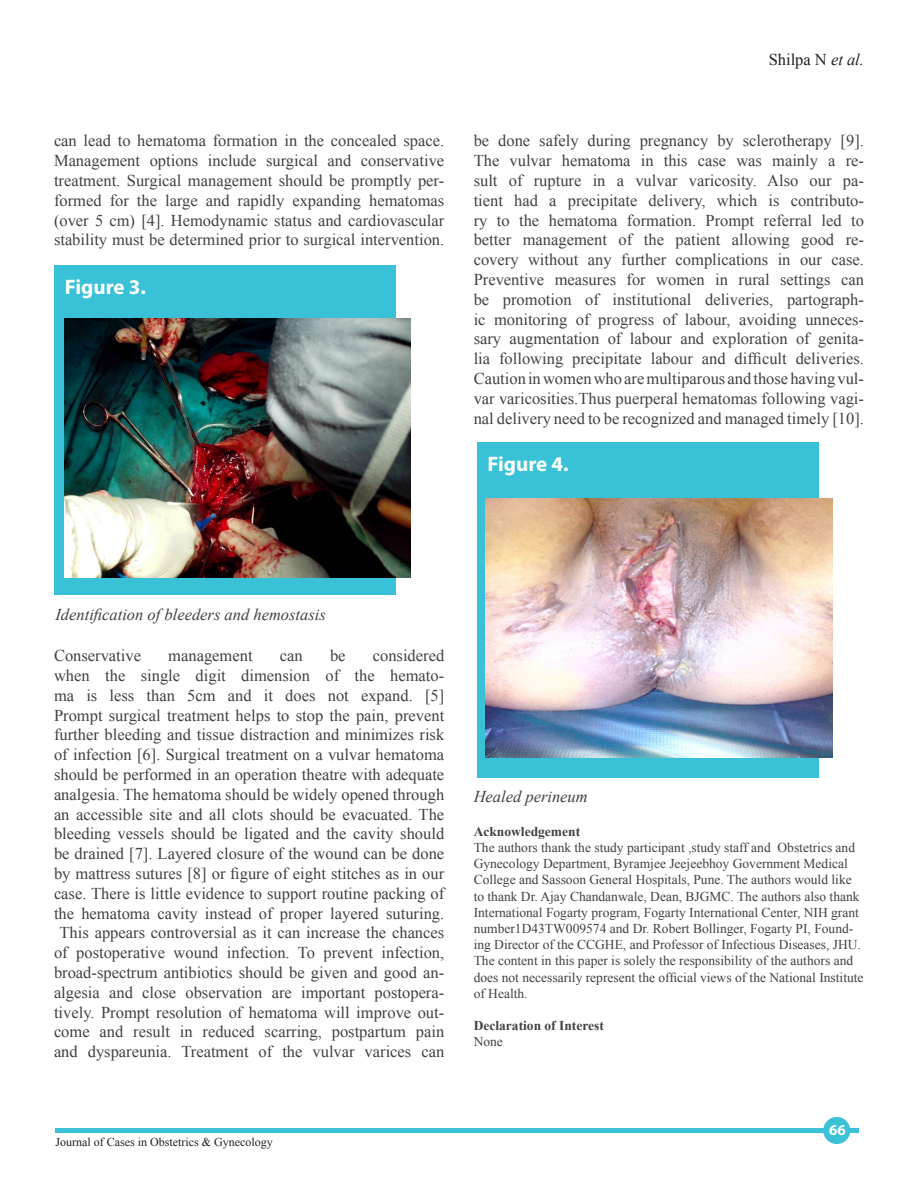
<style>
.page{position:relative;width:918px;height:1188px;background:#fff}
.page>*{position:absolute;margin:0;border:0;box-sizing:border-box;transform-origin:0 0}
.t1{font:700 21px "Myriad Pro";color:#fff}
.t2{font:16.5px/19.8px "Times New Roman";color:#414042;text-align:justify}
.t3{font:italic 16.5px "Times New Roman";color:#414042}
.t4{font:16.5px "Times New Roman";color:#231f20}
.t5{font:700 15px "Myriad Pro";color:#fff}
.t6{font:13.5px/16.2px "Times New Roman";color:#414042}
.t7{font:700 13.5px "Times New Roman";color:#414042}
.t8{font:12px "Times New Roman";color:#231f20}
.s1{font-style:italic}
</style>
<div class="page">
<div style="left:56px;top:1128px;width:804px;height:5px;background:#3cc2d7"></div>
<div style="left:823px;top:1117px;width:27px;height:27px;background:#3cc2d7;border-radius:50%"></div>
<div style="left:54px;top:266px;width:342px;height:330px;background:#39c2d7"></div>
<img style="left:65px;top:318px;width:346px;height:260px">
<div style="left:477px;top:442px;width:342px;height:336px;background:#39c2d7"></div>
<img style="left:486px;top:498px;width:346px;height:259px">
<p class="t2" style="left:54px;top:131px;width:392px">can lead to hematoma formation in the concealed space.</p>
<p class="t2" style="left:54px;top:151px;width:392px">Management options include surgical and conservative treatment. Surgical management should be promptly per&shy;formed for the large and rapidly expanding hematomas (over 5 cm) [4]. Hemodynamic status and cardiovascular stability must be determined prior to surgical intervention.</p>
<p class="t1" style="left:65px;top:273px;width:83px">Figure 3.</p>
<p class="t4" style="left:769px;top:49px;width:97px">Shilpa N <span class="s1">et al.</span></p>
<p class="t2" style="left:474px;top:131px;width:392px">be done safely during pregnancy by sclerotherapy [9].</p>
<p class="t2" style="left:474px;top:151px;width:392px">The vulvar hematoma in this case was mainly a re&shy;sult of rupture in a vulvar varicosity. Also our pa&shy;tient had a precipitate delivery, which is contributo&shy;ry to the hematoma formation. Prompt referral led to better management of the patient allowing good re&shy;covery without any further complications in our case.</p>
<p class="t2" style="left:474px;top:269px;width:392px">Preventive measures for women in rural settings can be promotion of institutional deliveries, partograph&shy;ic monitoring of progress of labour, avoiding unneces&shy;sary augmentation of labour and exploration of genita&shy;lia following precipitate labour and difficult deliveries.</p>
<p class="t2" style="left:474px;top:368px;width:392px">Caution in women who are multiparous and those having vul&shy;var varicosities.Thus puerperal hematomas following vagi&shy;nal delivery need to be recognized and managed timely [10].</p>
<p class="t1" style="left:487px;top:450px;width:83px">Figure 4.</p>
<p class="t3" style="left:56px;top:604px;width:272px">Identification of bleeders and hemostasis</p>
<p class="t2" style="left:54px;top:646px;width:392px;text-indent:319px">considered when the single digit dimension of the hemato&shy;ma is less than 5cm and it does not expand. [5]</p>
<p class="t2" style="left:54px;top:705px;width:392px">Prompt surgical treatment helps to stop the pain, prevent further bleeding and tissue distraction and minimizes risk of infection [6]. Surgical treatment on a vulvar hematoma should be performed in an operation theatre with adequate analgesia. The hematoma should be widely opened through an accessible site and all clots should be evacuated. The bleeding vessels should be ligated and the cavity should be drained [7]. Layered closure of the wound can be done by mattress sutures [8] or figure of eight stitches as in our case. There is little evidence to support routine packing of the hematoma cavity instead of proper layered suturing.</p>
<p class="t2" style="left:54px;top:923px;width:392px;text-align:center">This appears controversial as it can increase the chances of postoperative wound infection. To prevent infection, broad-spectrum antibiotics should be given and good an&shy;algesia and close observation are important postopera&shy;tively. Prompt resolution of hematoma will improve out&shy;come and result in reduced scarring, postpartum pain and dyspareunia. Treatment of the vulvar varices can</p>
<p class="t2" style="left:54px;top:646px;width:89px">Conservative</p>
<p class="t2" style="left:168px;top:646px;width:86px">management</p>
<p class="t2" style="left:280px;top:646px;width:24px">can</p>
<p class="t2" style="left:330px;top:646px;width:17px">be</p>
<p class="t8" style="left:56px;top:1134px;width:219px">Journal of Cases in Obstetrics &amp; Gynecology</p>
<p class="t3" style="left:474px;top:785px;width:116px">Healed perineum</p>
<p class="t7" style="left:474px;top:822px;width:108px">Acknowledgement</p>
<p class="t6" style="left:474px;top:839px;width:391px">The authors thank the study participant ,study staff and Obstetrics and Gynecology Department, Byramjee Jeejeebhoy Government Medical College and Sassoon General Hospitals, Pune. The authors would like to thank Dr. Ajay Chandanwale, Dean, BJGMC. The authors also thank International Fogarty program, Fogarty International Center, NIH grant number1D43TW009574 and Dr. Robert Bollinger, Fogarty PI, Found&shy;ing Director of the CCGHE, and Professor of Infectious Diseases, JHU.<br>The content in this paper is solely the responsibility of the authors and does not necessarily represent the official views of the National Institute of Health.</p>
<p class="t7" style="left:474px;top:1016px;width:132px">Declaration of Interest</p>
<p class="t6" style="left:474px;top:1034px;width:31px">None</p>
<p class="t5" style="left:829px;top:1120px;width:18px">66</p>
</div>
